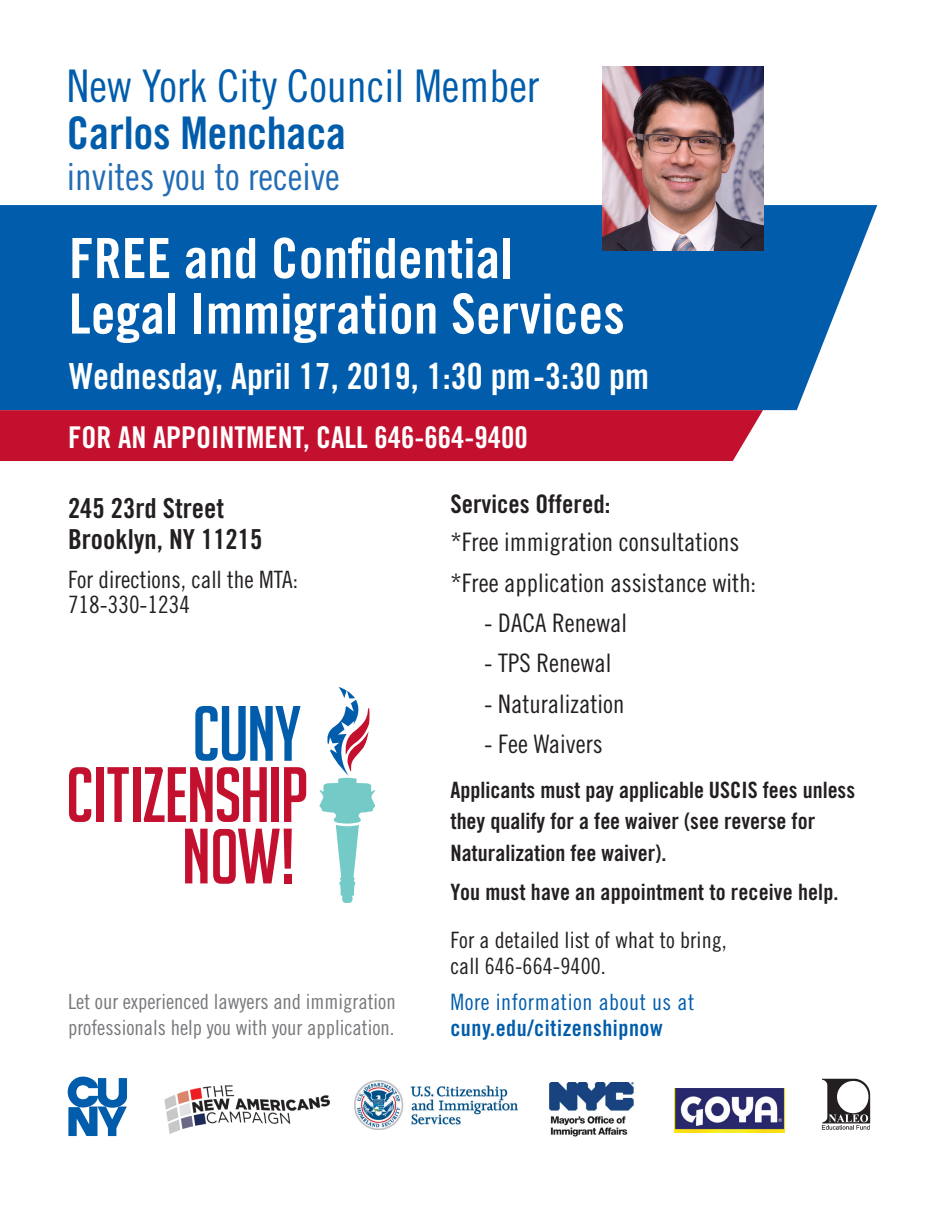
<style>
.page{position:relative;width:945px;height:1215px;background:#fff}
.page>*{position:absolute;margin:0;border:0;box-sizing:border-box;transform-origin:0 0}
.t1{font:55.5px/55.5px "Trade Gothic Bold Cond Twenty";letter-spacing:.005em;color:#fff}
.t2{font:45px/46.5px "Trade Gothic Cond Eighteen";color:#015dab}
.t3{font:37.5px "Trade Gothic Cond Eighteen";color:#226cb5}
.t4{font:36px "Trade Gothic Bold Cond Twenty";color:#fff}
.t5{font:30px "Trade Gothic Bold Cond Twenty";color:#fff}
.t6{font:27.6px "Trade Gothic Bold Cond Twenty";color:#231f20}
.t7{font:25.5px "Trade Gothic Cond Eighteen";color:#231f20}
.t8{font:25.5px "Trade Gothic Bold Cond Twenty";color:#231f20}
.t9{font:23.85px/25.7px "Trade Gothic Cond Eighteen";color:#231f20}
.t10{font:22.5px/31.5px "Trade Gothic Bold Cond Twenty";color:#231f20}
.t11{font:22.5px/25.5px "Trade Gothic Cond Eighteen";letter-spacing:.005em;color:#231f20}
.t12{font:22.5px/25.5px "Trade Gothic Cond Eighteen";letter-spacing:.025em;color:#015dab}
.t13{font:21px/25.5px "Trade Gothic Cond Eighteen";color:#76787b}
.s1{font-family:"Trade Gothic Bold Cond Twenty"}
</style>
<div class="page">
<svg style="left:319px;top:687px;width:57px;height:216px"></svg>
<svg style="left:185px;top:829px;width:107px;height:55px"></svg>
<svg style="left:284px;top:767px;width:22px;height:55px"></svg>
<div style="left:272px;top:767px;width:7px;height:55px;background:#c3102f"></div>
<svg style="left:144px;top:767px;width:123px;height:55px"></svg>
<div style="left:133px;top:767px;width:7px;height:55px;background:#c3102f"></div>
<svg style="left:107px;top:767px;width:22px;height:55px"></svg>
<div style="left:96px;top:767px;width:7px;height:55px;background:#c3102f"></div>
<svg style="left:69px;top:767px;width:22px;height:55px"></svg>
<svg style="left:195px;top:706px;width:106px;height:55px"></svg>
<div style="left:0;top:205px;width:877px;height:205px;background:#015dab"></div>
<div style="left:0;top:410px;width:763px;height:51px;background:#c3102e"></div>
<img style="left:603px;top:67px;width:160px;height:184px">
<img style="left:164px;top:1085px;width:166px;height:49px">
<img style="left:822px;top:1079px;width:49px;height:51px">
<img style="left:355px;top:1081px;width:163px;height:49px">
<img style="left:674px;top:1088px;width:111px;height:44px">
<svg style="left:68px;top:1077px;width:59px;height:59px"></svg>
<img style="left:549px;top:1083px;width:85px;height:54px">
<p class="t2" style="left:67px;top:62px;width:474px">New York City Council Member<br><span class="s1">Carlos Menchaca</span></p>
<p class="t3" style="left:67px;top:154px;width:274px">invites you to receive</p>
<p class="t1" style="left:69px;top:230px;width:557px">FREE and Confidential<br>Legal Immigration Services</p>
<p class="t4" style="left:69px;top:354px;width:582px">Wednesday, April 17, 2019, 1:30 pm-3:30 pm</p>
<p class="t5" style="left:68px;top:419px;width:461px">FOR AN APPOINTMENT, CALL 646-664-9400</p>
<p class="t6" style="left:68px;top:491px;width:158px">245 23rd Street</p>
<p class="t6" style="left:68px;top:522px;width:196px">Brooklyn, NY 11215</p>
<p class="t9" style="left:68px;top:566px;width:231px">For directions, call the MTA:<br>718-330-1234</p>
<p class="t13" style="left:68px;top:989px;width:329px">Let our experienced lawyers and immigration professionals help you with your application.</p>
<p class="t8" style="left:450px;top:489px;width:161px">Services Offered:</p>
<p class="t7" style="left:450px;top:527px;width:290px">*Free immigration consultations</p>
<p class="t7" style="left:450px;top:567px;width:307px">*Free application assistance with:</p>
<p class="t7" style="left:484px;top:608px;width:145px">- DACA Renewal</p>
<p class="t7" style="left:484px;top:648px;width:129px">- TPS Renewal</p>
<p class="t7" style="left:484px;top:688px;width:142px">- Naturalization</p>
<p class="t7" style="left:484px;top:729px;width:120px">- Fee Waivers</p>
<p class="t10" style="left:450px;top:774px;width:406px">Applicants must pay applicable USCIS fees unless they qualify for a fee waiver (see reverse for<br>Naturalization fee waiver).</p>
<p class="t10" style="left:450px;top:876px;width:390px">You must have an appointment to receive help.</p>
<p class="t11" style="left:450px;top:927px;width:278px">For a detailed list of what to bring, call 646-664-9400.</p>
<p class="t12" style="left:450px;top:989px;width:245px">More information about us at <span class="s1">cuny.edu/citizenshipnow</span></p>
</div>
